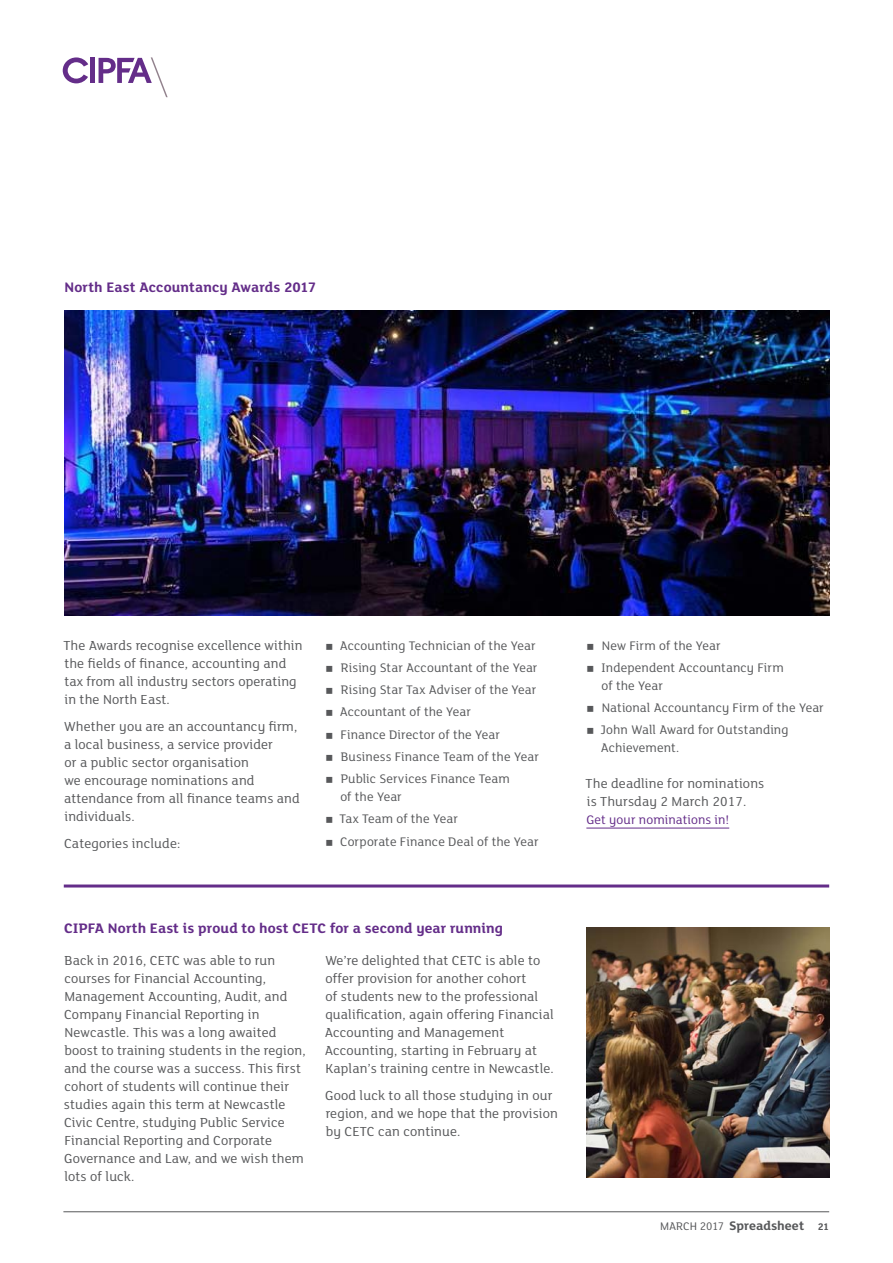
<style>
.page{position:relative;width:893px;height:1263px;background:#fff}
.page>*{position:absolute;margin:0;border:0;box-sizing:border-box;transform-origin:0 0}
.t1{font:700 15px "FS Lola";letter-spacing:.005em;color:#642d89}
.t2{font:14.25px/18px "FS Lola";letter-spacing:.01em;color:#57585a}
.t3{font:13.5px/18px "FS Lola";letter-spacing:.005em;color:#57585a}
.t4{font:700 13.5px "FS Lola";letter-spacing:.005em;color:#57585a}
.t5{font:13.5px "FS Lola";letter-spacing:.005em;color:#642d89}
.s1{font-weight:400;font-size:12px}
.s2{font-size:10.5px}
</style>
<div class="page">
<hr style="left:63px;top:1211px;width:766px;height:1px;background:#57585a">
<div style="left:90px;top:58px;width:5px;height:25px;background:#642d89"></div>
<svg style="left:99px;top:57px;width:69px;height:40px"></svg>
<svg style="left:63px;top:57px;width:25px;height:26px"></svg>
<hr style="left:586px;top:828px;width:143px;height:1px;background:#642d89">
<img style="left:65px;top:310px;width:764px;height:306px">
<hr style="left:64px;top:884px;width:765px;height:3px;background:#642d89">
<img style="left:586px;top:928px;width:243px;height:250px">
<p class="t1" style="left:65px;top:277px;width:253px">North East Accountancy Awards 2017</p>
<p class="t2" style="left:63px;top:636px;width:241px">The Awards recognise excellence within the fields of finance, accounting and tax from all industry sectors operating in the North East.</p>
<p class="t2" style="left:64px;top:717px;width:237px">Whether you are an accountancy firm, a local business, a service provider<br>or a public sector organisation<br>we encourage nominations and attendance from all finance teams and individuals.</p>
<p class="t2" style="left:64px;top:834px;width:118px">Categories include:</p>
<p class="t3" style="left:340px;top:636px;width:197px">Accounting Technician of the Year</p>
<p class="t3" style="left:341px;top:658px;width:198px">Rising Star Accountant of the Year</p>
<p class="t3" style="left:341px;top:680px;width:197px">Rising Star Tax Adviser of the Year</p>
<p class="t3" style="left:340px;top:702px;width:133px">Accountant of the Year</p>
<p class="t3" style="left:341px;top:725px;width:161px">Finance Director of the Year</p>
<p class="t3" style="left:341px;top:747px;width:200px">Business Finance Team of the Year</p>
<p class="t3" style="left:340px;top:769px;width:171px">Public Services Finance Team of the Year</p>
<p class="t3" style="left:339px;top:809px;width:120px">Tax Team of the Year</p>
<p class="t3" style="left:340px;top:832px;width:200px">Corporate Finance Deal of the Year</p>
<p class="t1" style="left:64px;top:918px;width:440px">CIPFA North East is proud to host CETC for a second year running</p>
<p class="t2" style="left:64px;top:950px;width:243px">Back in 2016, CETC was able to run courses for Financial Accounting, Management Accounting, Audit, and Company Financial Reporting in Newcastle. This was a long awaited boost to training students in the region, and the course was a success. This first cohort of students will continue their studies again this term at Newcastle Civic Centre, studying Public Service Financial Reporting and Corporate Governance and Law, and we wish them lots of luck.</p>
<p class="t2" style="left:325px;top:950px;width:231px">We’re delighted that CETC is able to offer provision for another cohort<br>of students new to the professional qualification, again offering Financial Accounting and Management Accounting, starting in February at Kaplan’s training centre in Newcastle.</p>
<p class="t2" style="left:325px;top:1085px;width:234px">Good luck to all those studying in our region, and we hope that the provision by CETC can continue.</p>
<p class="t3" style="left:602px;top:636px;width:120px">New Firm of the Year</p>
<p class="t3" style="left:601px;top:658px;width:184px">Independent Accountancy Firm of the Year</p>
<p class="t3" style="left:602px;top:698px;width:224px">National Accountancy Firm of the Year</p>
<p class="t3" style="left:601px;top:720px;width:190px">John Wall Award for Outstanding<br>Achievement.</p>
<p class="t2" style="left:586px;top:774px;width:180px">The deadline for nominations is Thursday 2 March 2017.</p>
<p class="t5" style="left:586px;top:811px;width:144px">Get your nominations in!</p>
<p class="t4" style="left:660px;top:1216px;width:171px"><span class="s1">MARCH 2017</span> Spreadsheet <span class="s2">21</span></p>
</div>
